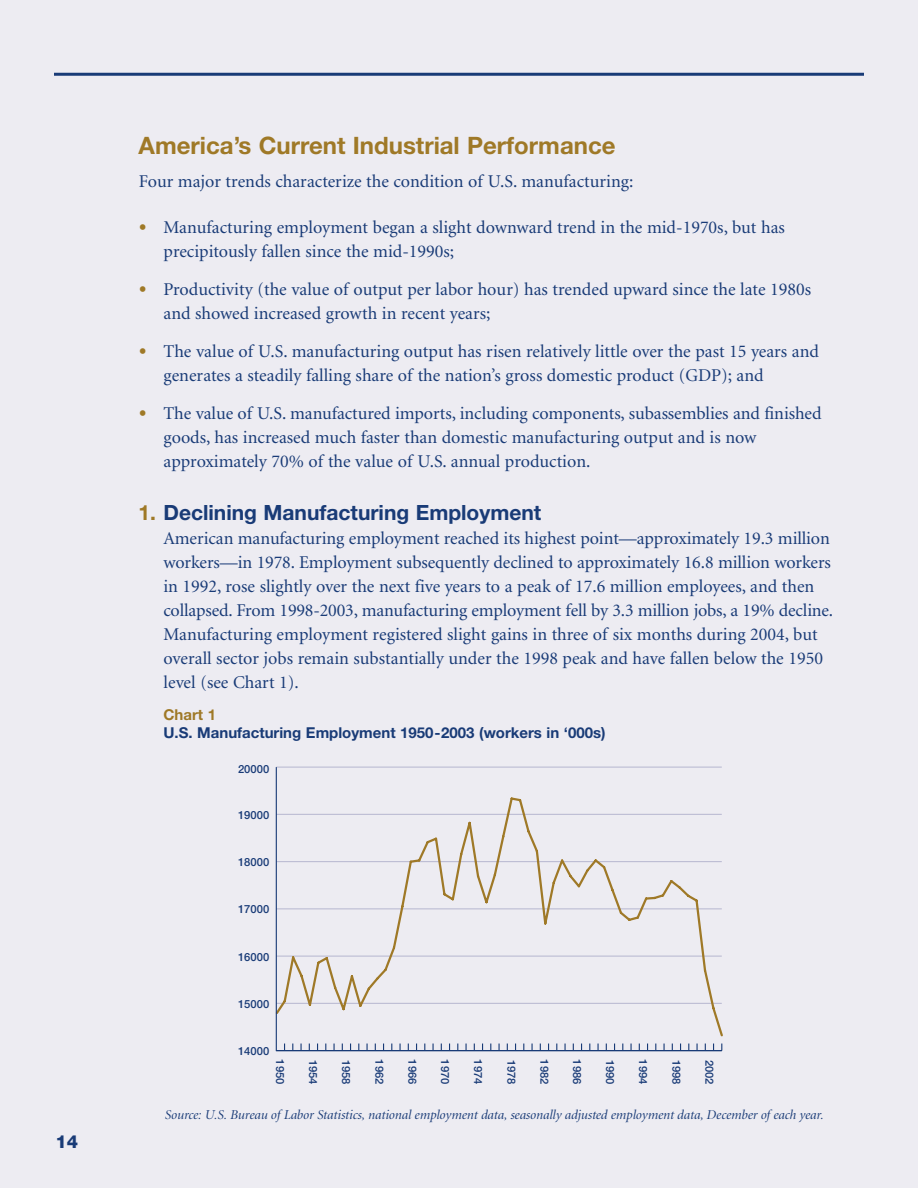
<style>
.page{position:relative;width:918px;height:1188px;background:#fff}
.page>*{position:absolute;margin:0;border:0;box-sizing:border-box;transform-origin:0 0}
.t1{font:700 24px "Helvetica Neue";color:#9f7927}
.t2{font:700 21px "Helvetica Neue";color:#193b77}
.t3{font:18px/24px "Minion";color:#193b77}
.t4{font:800 18px "Helvetica Neue";color:#193b77}
.t5{font:700 15px "Helvetica Neue";color:#193b77}
.t6{font:700 15px "Helvetica Neue";color:#9f7927}
.t7{font:italic 13.5px "Minion Display";color:#193b77}
.t8{font:500 11.25px "Helvetica Neue";color:#193b77}
.s1{font-size:27px;color:#9f7927}
.s2{color:#9f7927}
</style>
<div class="page">
<div style="left:0;top:0;width:918px;height:1187px;background:#edecf2"></div>
<hr style="left:54px;top:73px;width:810px;height:3px;background:#193b77">
<hr style="left:276px;top:767px;width:446px;height:1px;background:#bcbcd3">
<hr style="left:276px;top:1050px;width:446px;height:1px;background:#193b77">
<svg style="left:300px;top:1044px;width:2px;height:6px"></svg>
<svg style="left:333px;top:1044px;width:2px;height:6px"></svg>
<svg style="left:366px;top:1044px;width:2px;height:6px"></svg>
<svg style="left:399px;top:1044px;width:2px;height:6px"></svg>
<svg style="left:432px;top:1044px;width:2px;height:6px"></svg>
<svg style="left:465px;top:1044px;width:2px;height:6px"></svg>
<svg style="left:498px;top:1044px;width:2px;height:6px"></svg>
<svg style="left:531px;top:1044px;width:2px;height:6px"></svg>
<svg style="left:564px;top:1044px;width:2px;height:6px"></svg>
<svg style="left:597px;top:1044px;width:2px;height:6px"></svg>
<svg style="left:630px;top:1044px;width:2px;height:6px"></svg>
<svg style="left:663px;top:1044px;width:2px;height:6px"></svg>
<svg style="left:696px;top:1044px;width:2px;height:6px"></svg>
<svg style="left:275px;top:796px;width:448px;height:242px"></svg>
<hr style="left:276px;top:767px;width:1px;height:284px;background:#193b77">
<p class="t4" style="left:56px;top:1135px;width:24px">14</p>
<h1 class="t1" style="left:139px;top:136px;width:478px">America’s Current Industrial Performance</h1>
<p class="t3" style="left:139px;top:171px;width:496px">Four major trends characterize the condition of U.S. manufacturing:</p>
<p class="t3" style="left:164px;top:217px;width:623px;text-indent:-25px"><span class="s1">•</span> Manufacturing employment began a slight downward trend in the mid-1970s, but has precipitously fallen since the mid-1990s;</p>
<p class="t3" style="left:164px;top:279px;width:649px;text-indent:-25px"><span class="s1">•</span> Productivity (the value of output per labor hour) has trended upward since the late 1980s and showed increased growth in recent years;</p>
<p class="t3" style="left:164px;top:341px;width:657px;text-indent:-25px"><span class="s1">•</span> The value of U.S. manufacturing output has risen relatively little over the past 15 years and generates a steadily falling share of the nation’s gross domestic product (GDP); and</p>
<p class="t3" style="left:164px;top:403px;width:660px;text-indent:-25px"><span class="s1">•</span> The value of U.S. manufactured imports, including components, subassemblies and finished goods, has increased much faster than domestic manufacturing output and is now approximately 70% of the value of U.S. annual production.</p>
<p class="t2" style="left:139px;top:505px;width:404px"><span class="s2">1.</span> Declining Manufacturing Employment</p>
<p class="t3" style="left:164px;top:528px;width:671px">American manufacturing employment reached its highest point—approximately 19.3 million workers—in 1978. Employment subsequently declined to approximately 16.8 million workers in 1992, rose slightly over the next five years to a peak of 17.6 million employees, and then collapsed. From 1998-2003, manufacturing employment fell by 3.3 million jobs, a 19% decline.<br>Manufacturing employment registered slight gains in three of six months during 2004, but overall sector jobs remain substantially under the 1998 peak and have fallen below the 1950 level (see Chart 1).</p>
<p class="t6" style="left:163px;top:709px;width:54px">Chart 1</p>
<p class="t5" style="left:163px;top:727px;width:444px">U.S. Manufacturing Employment 1950-2003 (workers in ‘000s)</p>
<p class="t8" style="left:238px;top:765px;width:33px">20000</p>
<p class="t8" style="left:238px;top:811px;width:33px">19000</p>
<p class="t8" style="left:238px;top:858px;width:33px">18000</p>
<p class="t8" style="left:238px;top:905px;width:33px">17000</p>
<p class="t8" style="left:238px;top:953px;width:33px">16000</p>
<p class="t8" style="left:238px;top:1000px;width:33px">15000</p>
<p class="t8" style="left:238px;top:1047px;width:33px">14000</p>
<p class="t8" style="left:284px;top:1059px;width:27px;rotate:90deg">1950</p>
<p class="t8" style="left:317px;top:1060px;width:27px;rotate:90deg">1954</p>
<p class="t8" style="left:350px;top:1060px;width:27px;rotate:90deg">1958</p>
<p class="t8" style="left:383px;top:1059px;width:27px;rotate:90deg">1962</p>
<p class="t8" style="left:417px;top:1059px;width:27px;rotate:90deg">1966</p>
<p class="t8" style="left:449px;top:1059px;width:27px;rotate:90deg">1970</p>
<p class="t8" style="left:482px;top:1059px;width:27px;rotate:90deg">1974</p>
<p class="t8" style="left:516px;top:1060px;width:27px;rotate:90deg">1978</p>
<p class="t8" style="left:548px;top:1059px;width:27px;rotate:90deg">1982</p>
<p class="t8" style="left:581px;top:1059px;width:27px;rotate:90deg">1986</p>
<p class="t8" style="left:614px;top:1060px;width:27px;rotate:90deg">1990</p>
<p class="t8" style="left:647px;top:1059px;width:27px;rotate:90deg">1994</p>
<p class="t8" style="left:681px;top:1060px;width:27px;rotate:90deg">1998</p>
<p class="t8" style="left:713px;top:1060px;width:27px;rotate:90deg">2002</p>
<p class="t7" style="left:164px;top:1110px;width:660px">Source: U.S. Bureau of Labor Statistics, national employment data, seasonally adjusted employment data, December of each year.</p>
</div>
